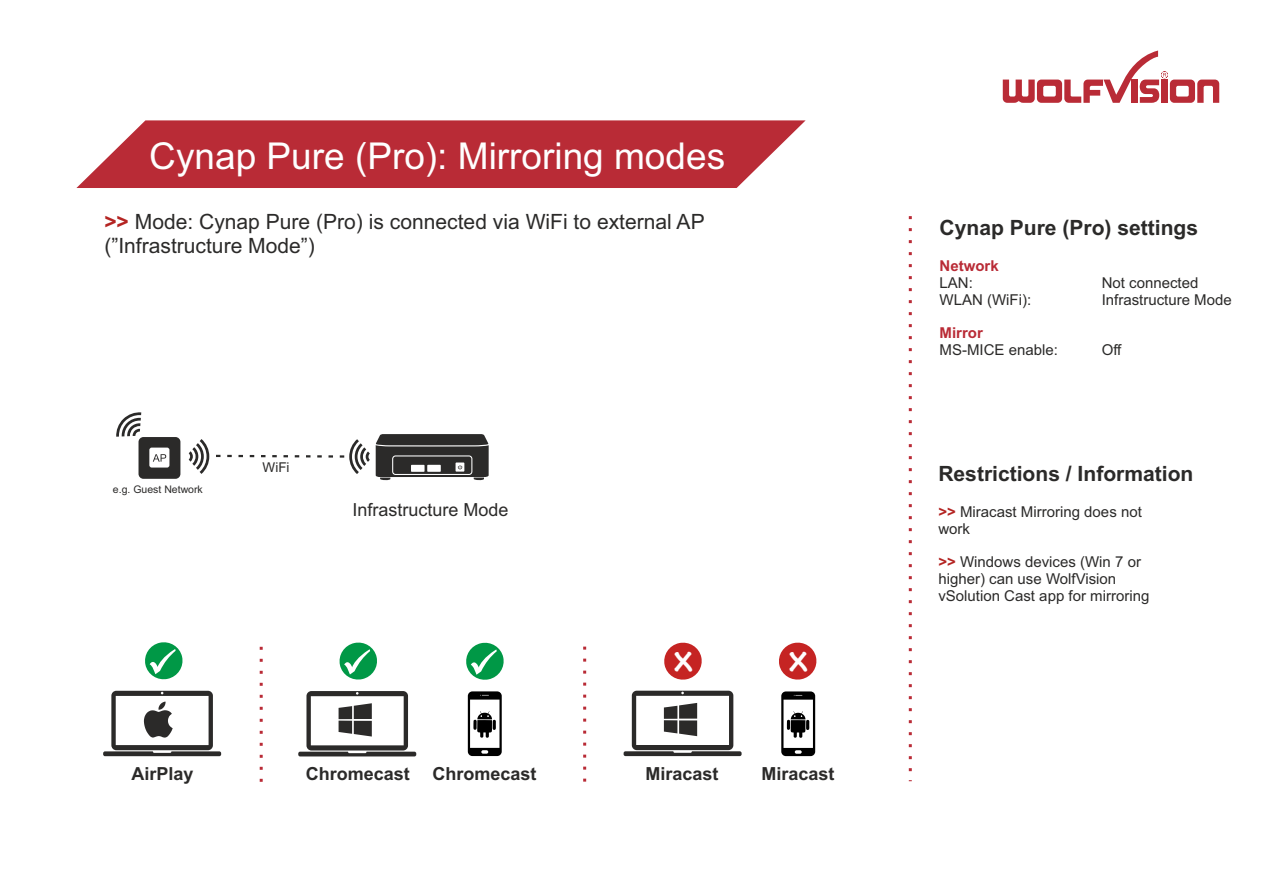
<style>
.page{position:relative;width:1263px;height:893px;background:#fff}
.page>*{position:absolute;margin:0;border:0;box-sizing:border-box;transform-origin:0 0}
.t1{font:700 43.65px "Tekton Pro";color:#fefefe}
.t2{font:37.05px "Arial";color:#fefefe}
.t3{font:21px/23.5px "Arial";color:#2b2a29}
.t4{font:700 21px "Arial";color:#2b2a29}
.t5{font:700 18px "Arial";color:#2b2a29}
.t6{font:18px "Arial";color:#2b2a29}
.t7{font:15px/16.8px "Arial";color:#2b2a29}
.t8{font:700 15px "Arial";color:#b92b36}
.t9{font:13.5px "Arial";color:#2b2a29}
.t10{font:10.5px "Arial";color:#2b2a29}
.s1{font-weight:700;color:#b42422}
</style>
<div class="page">
<svg style="left:376px;top:434px;width:113px;height:47px;background:#555453"></svg>
<svg style="left:1003px;top:51px;width:216px;height:52px"></svg>
<svg style="left:189px;top:439px;width:181px;height:35px"></svg>
<svg style="left:116px;top:412px;width:64px;height:67px"></svg>
<svg style="left:909px;top:216px;width:3px;height:565px"></svg>
<svg style="left:339px;top:642px;width:38px;height:38px"></svg>
<svg style="left:145px;top:642px;width:38px;height:38px"></svg>
<svg style="left:779px;top:642px;width:38px;height:38px"></svg>
<svg style="left:664px;top:642px;width:38px;height:38px"></svg>
<svg style="left:103px;top:691px;width:118px;height:65px"></svg>
<svg style="left:583px;top:647px;width:3px;height:135px"></svg>
<svg style="left:466px;top:642px;width:38px;height:38px"></svg>
<svg style="left:260px;top:647px;width:3px;height:135px"></svg>
<svg style="left:298px;top:691px;width:118px;height:65px"></svg>
<svg style="left:468px;top:691px;width:34px;height:65px"></svg>
<svg style="left:624px;top:691px;width:118px;height:65px"></svg>
<svg style="left:781px;top:691px;width:34px;height:65px"></svg>
<svg style="left:76px;top:120px;width:730px;height:68px;background:#c0404a"></svg>
<h2 class="t2" style="left:149px;top:142px;width:577px">Cynap Pure (Pro): Mirroring modes</h2>
<h2 class="t2" style="left:345px;top:142px;width:289px">: Mirroring modes</h2>
<h3 class="t3" style="left:104px;top:212px;width:602px"><span class="s1">&gt;&gt;</span> Mode: Cynap Pure (Pro) is connected via WiFi to external AP (”Infrastructure Mode”)</h3>
<p class="t10" style="left:113px;top:485px;width:91px">e.g. Guest Network</p>
<p class="t9" style="left:263px;top:462px;width:28px">WiFi</p>
<p class="t6" style="left:352px;top:503px;width:158px">Infrastructure Mode</p>
<h1 class="t1" style="left:674px;top:642px;width:21px">x</h1>
<h1 class="t1" style="left:789px;top:642px;width:21px">x</h1>
<p class="t5" style="left:131px;top:767px;width:64px">AirPlay</p>
<p class="t5" style="left:306px;top:767px;width:232px">Chromecast Chromecast</p>
<p class="t5" style="left:645px;top:767px;width:75px">Miracast</p>
<p class="t5" style="left:761px;top:767px;width:75px">Miracast</p>
<h3 class="t4" style="left:939px;top:219px;width:260px">Cynap Pure (Pro) settings</h3>
<p class="t8" style="left:940px;top:260px;width:61px">Network</p>
<p class="t7" style="left:940px;top:292px;width:93px">WLAN (WiFi):</p>
<p class="t7" style="left:1102px;top:292px;width:132px">Infrastructure Mode</p>
<p class="t7" style="left:940px;top:276px;width:35px">LAN:</p>
<p class="t7" style="left:1102px;top:276px;width:98px">Not connected</p>
<p class="t8" style="left:940px;top:327px;width:45px">Mirror</p>
<p class="t7" style="left:940px;top:343px;width:120px">MS-MICE enable:</p>
<p class="t7" style="left:1102px;top:343px;width:21px">Off</p>
<h3 class="t4" style="left:938px;top:465px;width:257px">Restrictions / Information</h3>
<p class="t7" style="left:938px;top:505px;width:205px"><span class="s1">&gt;&gt;</span> Miracast Mirroring does not work</p>
<p class="t7" style="left:938px;top:555px;width:212px"><span class="s1">&gt;&gt;</span> Windows devices (Win 7 or higher) can use WolfVision vSolution Cast app for mirroring</p>
</div>
